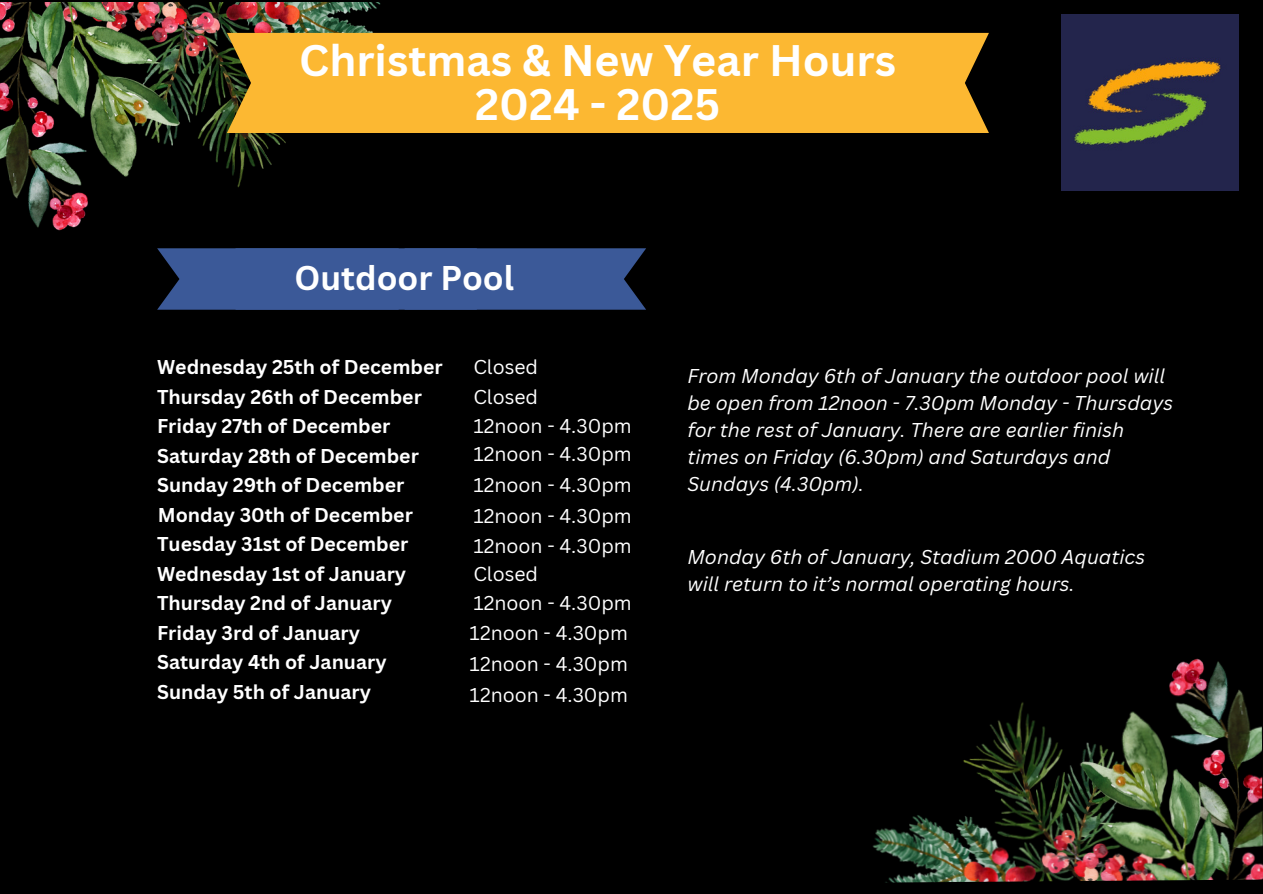
<style>
.page{position:relative;width:1263px;height:894px;background:#fff}
.page>*{position:absolute;margin:0;border:0;box-sizing:border-box;transform-origin:0 0}
.t1{font:700 42.9px/44.5px "Canva Sans";color:#fff;text-align:center}
.t2{font:700 33.3px "Canva Sans";color:#fff}
.t3{font:italic 19.5px/27.2px "Canva Sans";color:#fff}
.t4{font:700 19.5px "Canva Sans";color:#fff}
.t5{font:19.5px "Canva Sans";color:#fff}
</style>
<div class="page">
<div style="left:0;top:0;width:1263px;height:893px;background:#000"></div>
<img style="left:0;top:3px;width:478px;height:307px">
<div style="left:227px;top:33px;width:762px;height:100px;background:#fcb832"></div>
<img style="left:872px;top:658px;width:391px;height:225px">
<img style="left:1061px;top:15px;width:178px;height:175px">
<div style="left:157px;top:248px;width:489px;height:61px;background:#3b5998"></div>
<p class="t1" style="left:299px;top:37px;width:598px">Christmas &amp; New Year Hours<br>2024 - 2025</p>
<p class="t2" style="left:294px;top:255px;width:221px">Outdoor Pool</p>
<h3 class="t4" style="left:157px;top:353px;width:287px">Wednesday 25th of December</h3>
<p class="t4" style="left:157px;top:382px;width:266px">Thursday 26th of December</p>
<h3 class="t4" style="left:157px;top:412px;width:235px">Friday 27th of December</h3>
<p class="t4" style="left:157px;top:441px;width:263px">Saturday 28th of December</p>
<p class="t4" style="left:157px;top:471px;width:249px">Sunday 29th of December</p>
<p class="t4" style="left:158px;top:500px;width:257px">Monday 30th of December</p>
<p class="t4" style="left:157px;top:530px;width:253px">Tuesday 31st of December</p>
<h3 class="t4" style="left:157px;top:559px;width:251px">Wednesday 1st of January</h3>
<p class="t4" style="left:157px;top:589px;width:237px">Thursday 2nd of January</p>
<h3 class="t4" style="left:157px;top:618px;width:204px">Friday 3rd of January</h3>
<p class="t4" style="left:157px;top:648px;width:231px">Saturday 4th of January</p>
<p class="t4" style="left:157px;top:677px;width:215px">Sunday 5th of January</p>
<h1 class="t5" style="left:473px;top:353px;width:66px">Closed</h1>
<p class="t5" style="left:473px;top:382px;width:66px">Closed</p>
<h2 class="t5" style="left:473px;top:412px;width:160px">12noon - 4.30pm</h2>
<p class="t5" style="left:473px;top:439px;width:160px">12noon - 4.30pm</p>
<h3 class="t5" style="left:473px;top:471px;width:160px">12noon - 4.30pm</h3>
<p class="t5" style="left:473px;top:502px;width:160px">12noon - 4.30pm</p>
<h3 class="t5" style="left:473px;top:531px;width:160px">12noon - 4.30pm</h3>
<p class="t5" style="left:473px;top:589px;width:160px">12noon - 4.30pm</p>
<p class="t5" style="left:470px;top:619px;width:160px">12noon - 4.30pm</p>
<h3 class="t5" style="left:470px;top:650px;width:160px">12noon - 4.30pm</h3>
<p class="t5" style="left:470px;top:681px;width:160px">12noon - 4.30pm</p>
<h3 class="t5" style="left:473px;top:559px;width:66px">Closed</h3>
<h3 class="t3" style="left:687px;top:361px;width:487px">From Monday 6th of January the outdoor pool will be open from 12noon - 7.30pm Monday - Thursdays for the rest of January. There are earlier finish times on Friday (6.30pm) and Saturdays and Sundays (4.30pm).</h3>
<h3 class="t3" style="left:687px;top:542px;width:459px">Monday 6th of January, Stadium 2000 Aquatics will return to it’s normal operating hours.</h3>
</div>
